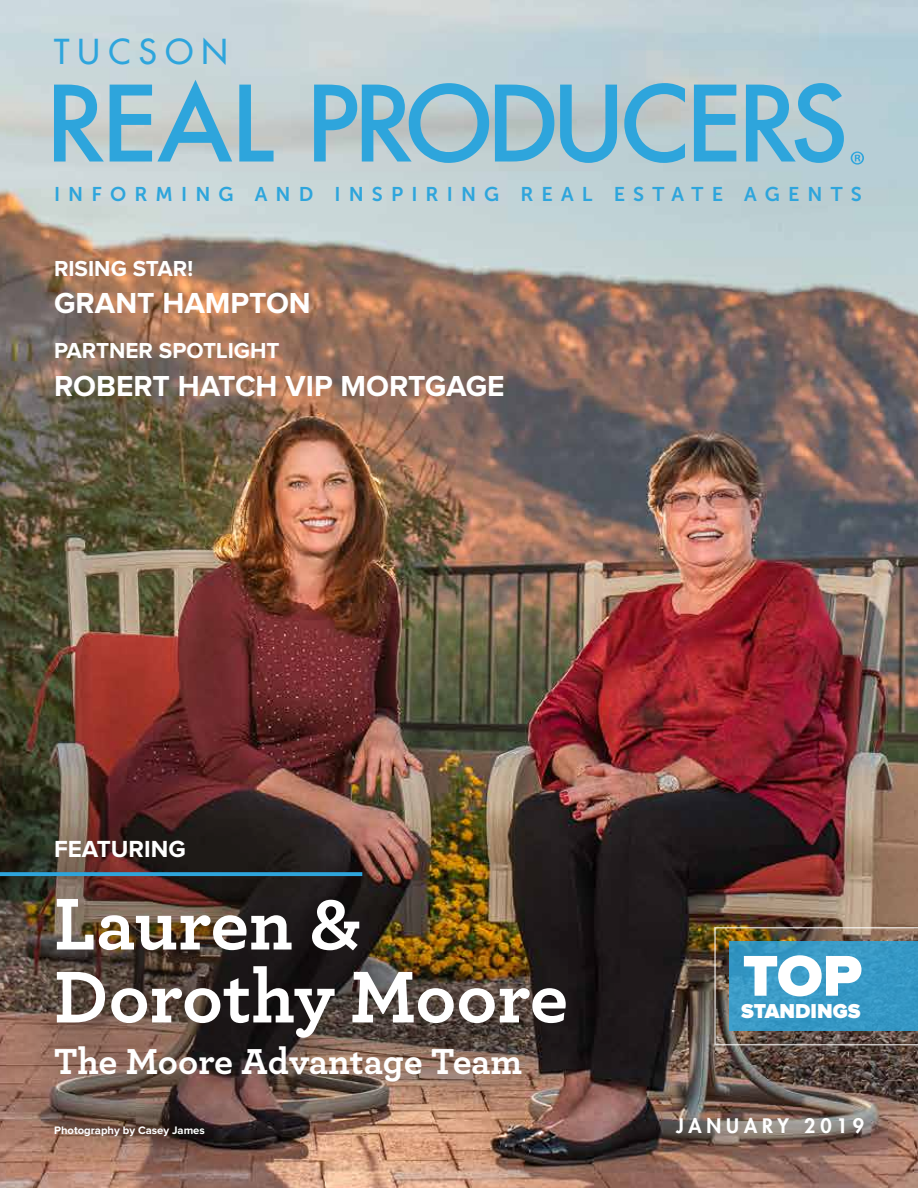
<style>
.page{position:relative;width:918px;height:1188px;background:#fff}
.page>*{position:absolute;margin:0;border:0;box-sizing:border-box;transform-origin:0 0}
.t1{font:700 76.8px/72.9px "Archer Pro";color:#fff}
.t2{font:900 59.55px "Proxima Nova";color:#fff}
.t3{font:700 37.8px "Archer Pro";color:#fff}
.t4{font:500 33.45px "Futura Std";letter-spacing:.25em;color:#2ea5dc}
.t5{font:700 30px "Proxima Nova";color:#fff}
.t6{font:700 24.15px "Proxima Nova";color:#fff}
.t7{font:700 22.5px "Proxima Nova";color:#fff}
.t8{font:900 20.85px "Proxima Nova";color:#fff}
.t9{font:19.8px "Museo Sans 700";letter-spacing:.41em;color:#2ea5dc}
.t10{font:800 19.5px "Futura Std";letter-spacing:.25em;color:#fff}
.t11{font:700 11.25px "Proxima Nova";color:#fff}
</style>
<div class="page">
<img style="left:0;top:0;width:918px;height:1059px">
<div style="left:0;top:782px;width:623px;height:406px;background:#1c1b1a;opacity:.3"></div>
<svg style="left:0;top:872px;width:362px;height:4px"></svg>
<div style="left:620px;top:1059px;width:298px;height:129px;background:#1c1b1a;opacity:.3"></div>
<svg style="left:714px;top:927px;width:204px;height:118px;background:#4b89a2"></svg>
<svg style="left:54px;top:85px;width:50px;height:77px;background:#75b9d7"></svg>
<svg style="left:110px;top:80px;width:122px;height:82px;background:#8cbfd4"></svg>
<svg style="left:239px;top:85px;width:35px;height:77px;background:#85bcd3"></svg>
<svg style="left:314px;top:83px;width:175px;height:80px;background:#7fbad2"></svg>
<svg style="left:495px;top:85px;width:59px;height:77px;background:#74b6d2"></svg>
<svg style="left:560px;top:85px;width:57px;height:78px;background:#7db8d2"></svg>
<svg style="left:624px;top:83px;width:61px;height:80px;background:#8bbcd0"></svg>
<svg style="left:694px;top:85px;width:42px;height:77px;background:#6bb5d6"></svg>
<svg style="left:746px;top:83px;width:98px;height:80px;background:#75b9d7"></svg>
<svg style="left:851px;top:152px;width:13px;height:13px"></svg>
<h3 class="t4" style="left:54px;top:30px;width:175px">TUCSON</h3>
<p class="t9" style="left:54px;top:183px;width:809px">INFORMING AND INSPIRING REAL ESTATE AGENTS</p>
<p class="t7" style="left:54px;top:258px;width:141px">RISING STAR!</p>
<h3 class="t5" style="left:54px;top:290px;width:258px">GRANT HAMPTON</h3>
<p class="t7" style="left:54px;top:341px;width:227px">PARTNER SPOTLIGHT</p>
<h3 class="t5" style="left:54px;top:372px;width:452px">ROBERT HATCH VIP MORTGAGE</h3>
<p class="t6" style="left:54px;top:838px;width:133px">FEATURING</p>
<h1 class="t1" style="left:54px;top:883px;width:516px">Lauren &amp;<br>Dorothy Moore</h1>
<h3 class="t3" style="left:54px;top:1032px;width:470px">The Moore Advantage Team</h3>
<p class="t11" style="left:54px;top:1125px;width:152px">Photography by Casey James</p>
<h2 class="t2" style="left:743px;top:949px;width:121px">TOP</h2>
<p class="t8" style="left:741px;top:1001px;width:121px">STANDINGS</p>
<p class="t10" style="left:676px;top:1114px;width:189px">JANUARY 2019</p>
</div>
